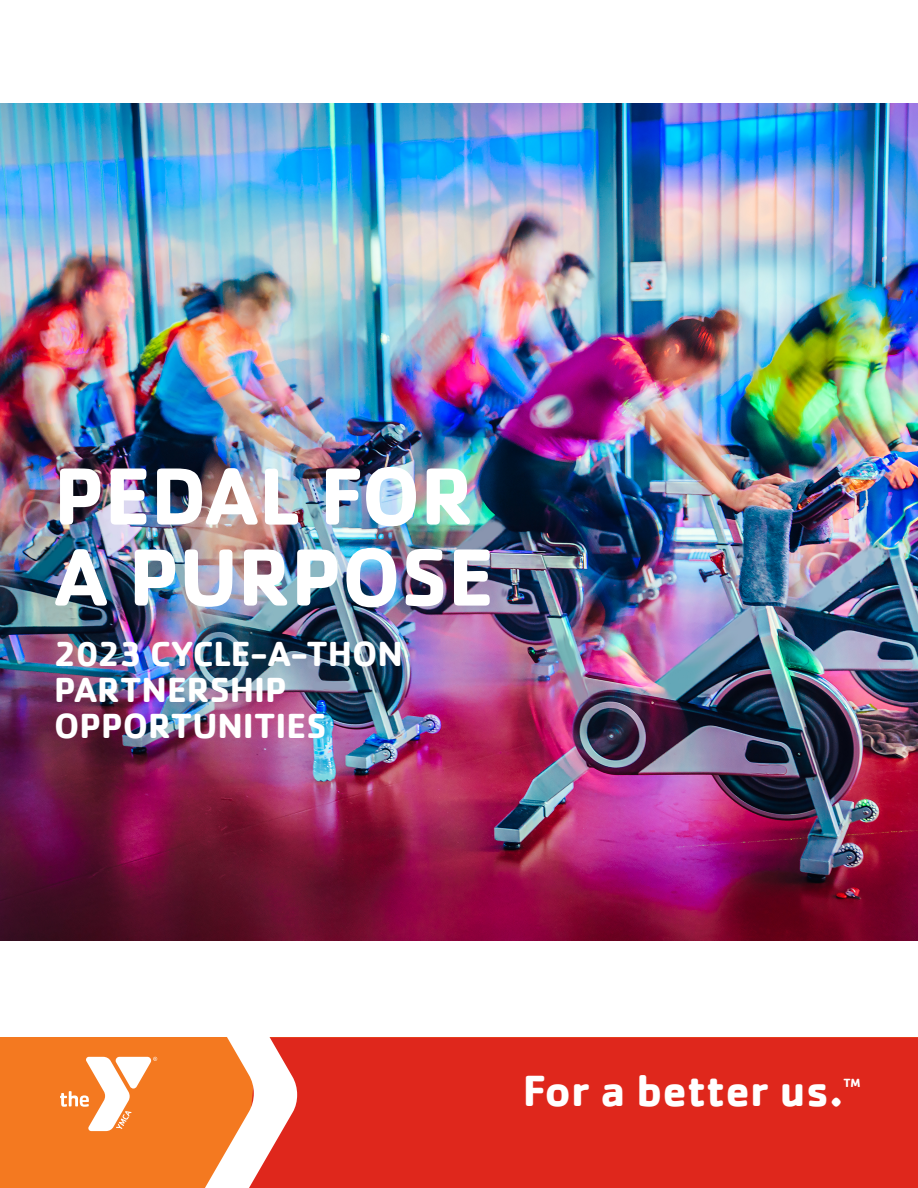
<style>
.page{position:relative;width:918px;height:1188px;background:#fff}
.page>*{position:absolute;margin:0;border:0;box-sizing:border-box;transform-origin:0 0}
.t1{font:700 84px/81px "Cachet";color:#fff}
.t2{font:700 45px "Cachet";color:#fff}
.t3{font:700 36px/36px "Cachet";color:#fff}
.t4{font:700 12.3px "Cachet";color:#fff}
</style>
<div class="page">
<img style="left:0;top:104px;width:918px;height:836px">
<div style="left:0;top:1037px;width:918px;height:151px;background:#f47920"></div>
<svg style="left:60px;top:1057px;width:97px;height:74px"></svg>
<div style="left:297px;top:1037px;width:621px;height:151px;background:#df271c"></div>
<svg style="left:205px;top:1037px;width:92px;height:151px"></svg>
<h1 class="t1" style="left:54px;top:453px;width:442px">PEDAL FOR<br>A PURPOSE</h1>
<p class="t3" style="left:54px;top:634px;width:351px">2023 CYCLE-A-THON<br>PARTNERSHIP<br>OPPORTUNITIES</p>
<p class="t2" style="left:523px;top:1062px;width:322px">For a better us.</p>
<p class="t4" style="left:844px;top:1075px;width:19px">TM</p>
</div>
